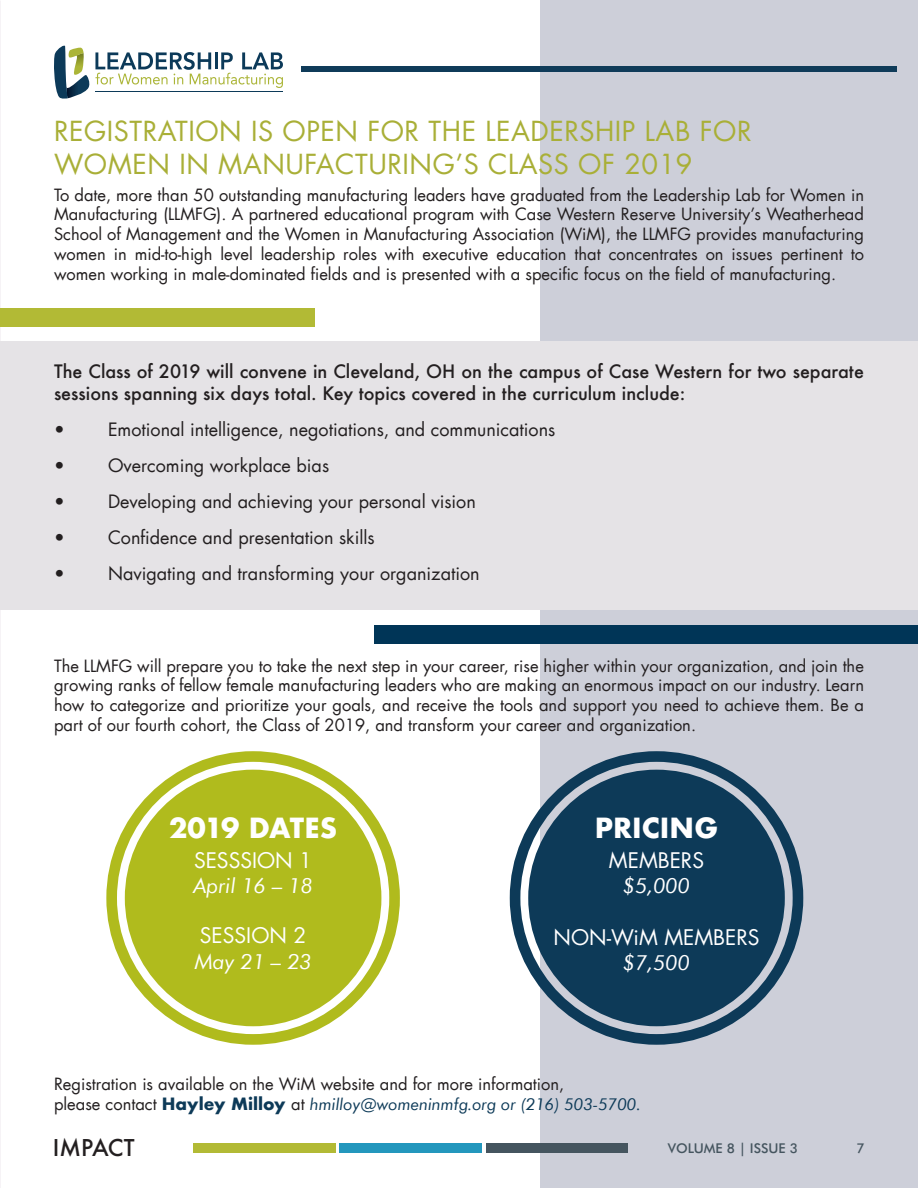
<style>
.page{position:relative;width:918px;height:1188px;background:#fff}
.page>*{position:absolute;margin:0;border:0;box-sizing:border-box;transform-origin:0 0}
.t1{font:27px/32.4px "Futura";letter-spacing:.02em;color:#a9af37}
.Body_copy{font:700 27px "Futura";letter-spacing:-.03em;color:#fff}
.Body_copy-2{font:700 27px "Futura";color:#fff}
.t2{font:500 22.5px "Futura";color:#231f20}
.Body_copy-3{font:21px "Futura";color:#fff}
.Body_copy-4{font:21px "Futura Italic 2";color:#fff}
.Body_copy-5{font:18px "Futura";color:#231f20}
.Body_copy-6{font:500 18px/21.6px "Futura";color:#231f20}
.Body_copy-7{font:16.5px/19.8px "Futura";color:#231f20;text-align:justify}
.Body_copy-8{font:16.5px "Futura Italic 2";color:#0d3a58}
.t3{font:500 13.5px "Futura BT";color:#45555f}
.s1{font-family:"Futura";color:#231f20}
.s2{font-family:"Futura";font-weight:700}
</style>
<div class="page">
<div style="left:340px;top:1143px;width:142px;height:9px;background:#2397bd"></div>
<div style="left:194px;top:1143px;width:142px;height:9px;background:#b2ba35"></div>
<div style="left:540px;top:0;width:378px;height:1188px;background:#cdcfd9"></div>
<div style="left:0;top:342px;width:918px;height:268px;background:#e5e3e6"></div>
<div style="left:0;top:308px;width:315px;height:18px;background:#b2ba35"></div>
<div style="left:375px;top:625px;width:543px;height:19px;background:#003557"></div>
<svg style="left:54px;top:46px;width:229px;height:53px"></svg>
<div style="left:302px;top:67px;width:595px;height:5px;background:#0f3b59"></div>
<div style="left:486px;top:1143px;width:142px;height:9px;background:#45555f"></div>
<div style="left:125px;top:770px;width:256px;height:256px;background:#b0bb1d;border-radius:50%"></div>
<div style="left:106px;top:751px;width:294px;height:294px;border:11px solid #b0bb1d;border-radius:50%"></div>
<div style="left:528px;top:770px;width:257px;height:256px;background:#0d3a58;border-radius:50%"></div>
<div style="left:510px;top:751px;width:293px;height:294px;border:11px solid #0d3a58;border-radius:50%"></div>
<p class="t1" style="left:54px;top:117px;width:699px">REGISTRATION IS OPEN FOR THE LEADERSHIP LAB FOR<br>WOMEN IN MANUFACTURING’S CLASS OF 2019</p>
<p class="Body_copy-7" style="left:54px;top:186px;width:812px">To date, more than 50 outstanding manufacturing leaders have graduated from the Leadership Lab for Women in Manufacturing (LLMFG). A partnered educational program with Case Western Reserve University’s Weatherhead School of Management and the Women in Manufacturing Association (WiM), the LLMFG provides manufacturing women in mid-to-high level leadership roles with executive education that concentrates on issues pertinent to women working in male-dominated fields and is presented with a specific focus on the field of manufacturing.</p>
<p class="Body_copy-6" style="left:54px;top:361px;width:812px">The Class of 2019 will convene in Cleveland, OH on the campus of Case Western for two separate sessions spanning six days total. Key topics covered in the curriculum include:</p>
<p class="Body_copy-5" style="left:54px;top:420px;width:12px">•</p>
<p class="Body_copy-5" style="left:108px;top:420px;width:449px">Emotional intelligence, negotiations, and communications</p>
<p class="Body_copy-5" style="left:54px;top:456px;width:12px">•</p>
<p class="Body_copy-5" style="left:108px;top:456px;width:223px">Overcoming workplace bias</p>
<p class="Body_copy-5" style="left:54px;top:492px;width:12px">•</p>
<p class="Body_copy-5" style="left:108px;top:492px;width:369px">Developing and achieving your personal vision</p>
<p class="Body_copy-5" style="left:54px;top:528px;width:12px">•</p>
<p class="Body_copy-5" style="left:108px;top:528px;width:268px">Confidence and presentation skills</p>
<p class="Body_copy-5" style="left:54px;top:564px;width:12px">•</p>
<p class="Body_copy-5" style="left:108px;top:564px;width:373px">Navigating and transforming your organization</p>
<p class="Body_copy-7" style="left:54px;top:657px;width:812px">The LLMFG will prepare you to take the next step in your career, rise higher within your organization, and join the growing ranks of fellow female manufacturing leaders who are making an enormous impact on our industry. Learn how to categorize and prioritize your goals, and receive the tools and support you need to achieve them. Be a part of our fourth cohort, the Class of 2019, and transform your career and organization.</p>
<p class="Body_copy" style="left:169px;top:808px;width:170px">2019 DATES</p>
<p class="Body_copy-3" style="left:194px;top:850px;width:120px">SESSSION 1</p>
<p class="Body_copy-4" style="left:193px;top:873px;width:121px">April 16 – 18</p>
<p class="Body_copy-3" style="left:200px;top:925px;width:108px">SESSION 2</p>
<p class="Body_copy-4" style="left:195px;top:948px;width:118px">May 21 – 23</p>
<p class="Body_copy-2" style="left:595px;top:808px;width:125px">PRICING</p>
<p class="Body_copy-3" style="left:609px;top:850px;width:97px">MEMBERS</p>
<p class="Body_copy-4" style="left:623px;top:873px;width:68px">$5,000</p>
<p class="Body_copy-3" style="left:554px;top:926px;width:207px">NON-WiM MEMBERS</p>
<p class="Body_copy-4" style="left:623px;top:950px;width:68px">$7,500</p>
<p class="Body_copy-7" style="left:54px;top:1076px;width:512px">Registration is available on the WiM website and for more information,</p>
<p class="Body_copy-8" style="left:54px;top:1094px;width:589px"><span class="s1">please contact</span> <span class="s2">Hayley Milloy</span> <span class="s1">at</span> hmilloy@womeninmfg.org or (216) 503-5700.</p>
<h2 class="t2" style="left:53px;top:1133px;width:83px">IMPACT</h2>
<p class="t3" style="left:668px;top:1140px;width:132px">VOLUME 8 | ISSUE 3</p>
<p class="t3" style="left:856px;top:1140px;width:10px">7</p>
</div>
